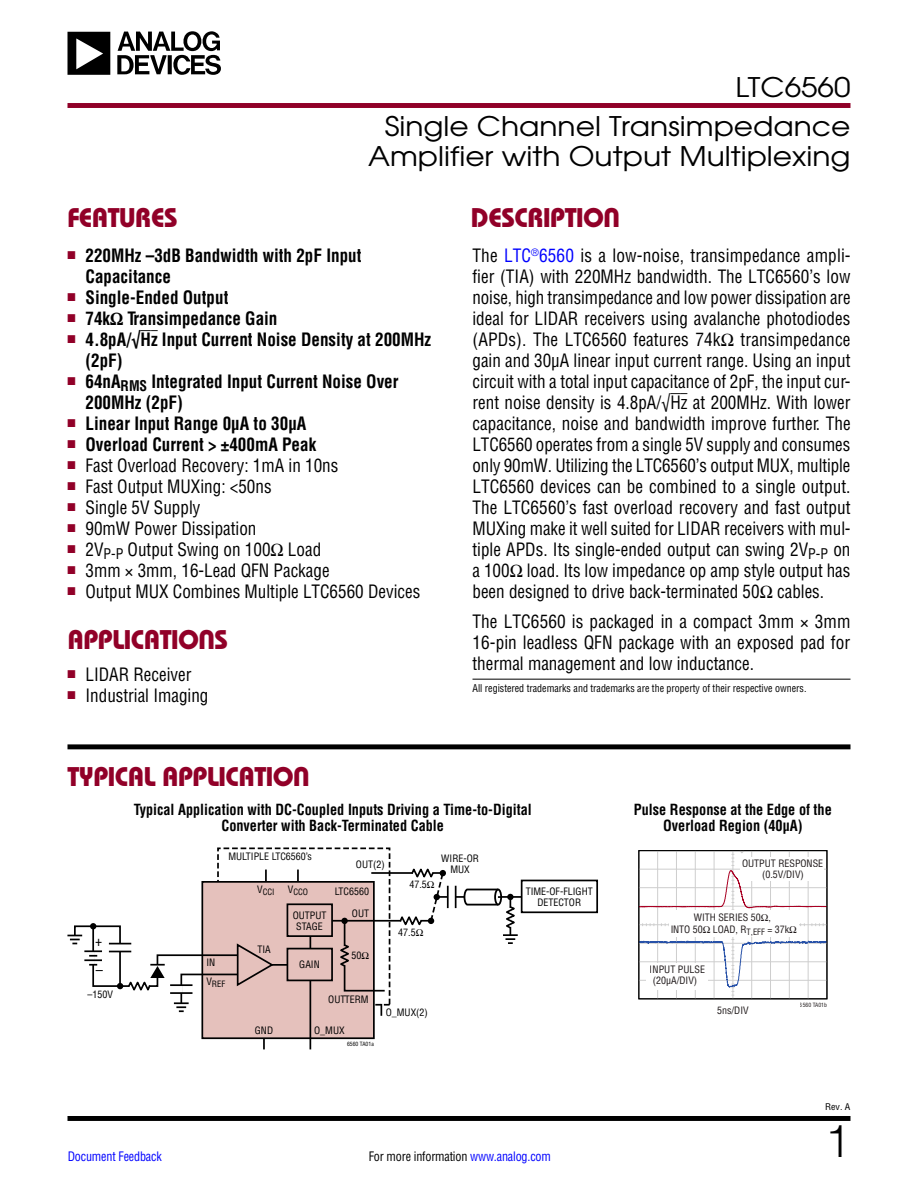
<style>
.page{position:relative;width:918px;height:1188px;background:#fff}
.page>*{position:absolute;margin:0;border:0;box-sizing:border-box;transform-origin:0 0}
.t1{font:300 45px "Helvetica";color:#000}
.t2{font:27px/30px "Avant Garde";color:#000;text-align:right;scale:1.1 1}
.t3{font:27px "Linear Bauhaus";letter-spacing:-.02em;color:#910028}
.t4{font:18px/21px "Linear Helv Cond";color:#000;text-align:justify;scale:.96 1}
.t5{font:700 18px/21px "Linear Helv Cond";color:#000;scale:.95 1}
.t6{font:18px "Linear Helv Cond";color:#000;scale:.95 1}
.t7{font:700 15px/16.5px "Linear Helv Cond";color:#000;text-align:center;scale:.95 1}
.t8{font:14.25px/29.4px "Linear Helv Cond";color:#000}
.t9{font:12.75px "Linear Helv Cond";letter-spacing:-.015em;color:#000;scale:.95 1}
.t10{font:12.75px "Linear Helv Cond";letter-spacing:-.015em;color:#00f;scale:.95 1}
.t11{font:10.5px "Linear Helv Cond";color:#000;scale:.95 1}
.t12{font:10.05px/11.4px "Linear Helv Cond";color:#000;text-align:center}
.t13{font:10.05px/11.4px "Linear Helv Cond";color:#1f191a;text-align:center}
.t14{font:9px "Linear Helv Cond";color:#000;scale:1.1 1}
.t15{font:8.55px "Linear Helv Cond";color:#000}
.t16{font:5.7px "Linear Helv Cond";color:#000}
.t17{font:5.7px "Linear Helv Cond";color:#1f191a}
.s1{color:#00f}
.s2{font-family:"Linear Helv Cond Ovr"}
</style>
<div class="page">
<div style="left:68px;top:1116px;width:782px;height:5px;background:#000"></div>
<div style="left:68px;top:103px;width:782px;height:5px;background:#900028"></div>
<svg style="left:68px;top:31px;width:153px;height:44px"></svg>
<div style="left:68px;top:744px;width:782px;height:5px;background:#000"></div>
<hr style="left:472px;top:679px;width:378px;height:1px;background:#000">
<div style="left:217px;top:848px;width:173px;height:158px;border:2px dashed #000"></div>
<hr style="left:372px;top:872px;width:71px;height:2px;background:#000">
<svg style="left:265px;top:870px;width:2px;height:11px"></svg>
<svg style="left:297px;top:870px;width:2px;height:11px"></svg>
<svg style="left:263px;top:1039px;width:2px;height:10px"></svg>
<div style="left:202px;top:882px;width:172px;height:156px;background:#e5c1bc"></div>
<div style="left:201px;top:881px;width:174px;height:158px;border:2px solid #000"></div>
<hr style="left:310px;top:981px;width:1px;height:68px;background:#000">
<div style="left:287px;top:948px;width:46px;height:33px;border:2px solid #000"></div>
<hr style="left:437px;top:896px;width:84px;height:2px;background:#000">
<hr style="left:332px;top:920px;width:99px;height:2px;background:#000">
<div style="left:287px;top:903px;width:46px;height:34px;border:2px solid #000"></div>
<div style="left:521px;top:880px;width:77px;height:33px;border:2px solid #000"></div>
<svg style="left:463px;top:888px;width:55px;height:56px"></svg>
<hr style="left:455px;top:886px;width:2px;height:22px;background:#000">
<div style="left:341px;top:918px;width:7px;height:6px;background:#000;border-radius:50%"></div>
<svg style="left:340px;top:919px;width:46px;height:73px"></svg>
<svg style="left:400px;top:869px;width:56px;height:56px"></svg>
<svg style="left:67px;top:923px;width:220px;height:89px"></svg>
<svg style="left:640px;top:852px;width:185px;height:145px"></svg>
<div style="left:638px;top:850px;width:189px;height:149px;border:1px solid #000"></div>
<div style="left:669px;top:911px;width:129px;height:26px;background:#fff"></div>
<div style="left:740px;top:857px;width:84px;height:24px;background:#fff"></div>
<div style="left:646px;top:963px;width:62px;height:26px;background:#fff"></div>
<h2 class="t2" style="left:736px;top:72px;width:106px">LTC6560</h2>
<h2 class="t2" style="left:368px;top:111px;width:440px">Single Channel Transimpedance<br>Amplifier with Output Multiplexing</h2>
<h2 class="t3" style="left:68px;top:201px;width:112px">FEATURES</h2>
<h2 class="t3" style="left:471px;top:201px;width:151px">DESCRIPTION</h2>
<p class="t4" style="left:472px;top:244px;width:396px">The <span class="s1">LTC</span><sup>®</sup><span class="s1">6560</span> is a low-noise, transimpedance ampli&shy;fier (TIA) with 220MHz bandwidth. The LTC6560’s low noise, high transimpedance and low power dissipation are ideal for LIDAR receivers using avalanche photodiodes (APDs). The LTC6560 features 74kΩ transimpedance gain and 30µA linear input current range. Using an input circuit with a total input capacitance of 2pF, the input cur&shy;rent noise density is 4.8pA/√<span class="s2">Hz</span> at 200MHz. With lower capacitance, noise and bandwidth improve further. The LTC6560 operates from a single 5V supply and consumes only 90mW. Utilizing the LTC6560’s output MUX, multiple LTC6560 devices can be combined to a single output.<br>The LTC6560’s fast overload recovery and fast output MUXing make it well suited for LIDAR receivers with mul&shy;tiple APDs. Its single-ended output can swing 2V<sub>P-P</sub> on a 100Ω load. Its low impedance op amp style output has been designed to drive back-terminated 50Ω cables.</p>
<p class="t4" style="left:472px;top:610px;width:395px">The LTC6560 is packaged in a compact 3mm × 3mm 16-pin leadless QFN package with an exposed pad for thermal management and low inductance.</p>
<p class="t5" style="left:86px;top:244px;width:292px;text-indent:-18px"><sup>■</sup> 220MHz –3dB Bandwidth with 2pF Input<br>Capacitance</p>
<p class="t5" style="left:67px;top:286px;width:171px"><sup>■</sup> Single-Ended Output</p>
<p class="t5" style="left:67px;top:307px;width:223px"><sup>■</sup> 74kΩ Transimpedance Gain</p>
<p class="t5" style="left:86px;top:328px;width:365px;text-indent:-18px"><sup>■</sup> 4.8pA/√<span class="s2">Hz</span> Input Current Noise Density at 200MHz (2pF)</p>
<p class="t5" style="left:85px;top:370px;width:331px;text-indent:-18px"><sup>■</sup> 64nA<sub>RMS</sub> Integrated Input Current Noise Over<br>200MHz (2pF)</p>
<p class="t5" style="left:67px;top:412px;width:253px"><sup>■</sup> Linear Input Range 0µA to 30µA</p>
<p class="t5" style="left:67px;top:433px;width:263px"><sup>■</sup> Overload Current &gt; ±400mA Peak</p>
<p class="t6" style="left:67px;top:454px;width:287px"><sup>■</sup> Fast Overload Recovery: 1mA in 10ns</p>
<p class="t6" style="left:67px;top:475px;width:216px"><sup>■</sup> Fast Output MUXing: &lt;50ns</p>
<p class="t6" style="left:67px;top:496px;width:141px"><sup>■</sup> Single 5V Supply</p>
<p class="t6" style="left:67px;top:517px;width:200px"><sup>■</sup> 90mW Power Dissipation</p>
<p class="t6" style="left:67px;top:538px;width:269px"><sup>■</sup> 2V<sub>P-P</sub> Output Swing on 100Ω Load</p>
<p class="t6" style="left:67px;top:559px;width:277px"><sup>■</sup> 3mm × 3mm, 16-Lead QFN Package</p>
<p class="t6" style="left:67px;top:580px;width:373px"><sup>■</sup> Output MUX Combines Multiple LTC6560 Devices</p>
<h2 class="t3" style="left:68px;top:622px;width:162px">APPLICATIONS</h2>
<p class="t6" style="left:67px;top:663px;width:132px"><sup>■</sup> LIDAR Receiver</p>
<p class="t6" style="left:67px;top:684px;width:150px"><sup>■</sup> Industrial Imaging</p>
<p class="t11" style="left:472px;top:682px;width:353px">All registered trademarks and trademarks are the property of their respective owners.</p>
<h2 class="t3" style="left:68px;top:760px;width:244px">TYPICAL APPLICATION</h2>
<p class="t7" style="left:134px;top:801px;width:421px">Typical Application with DC-Coupled Inputs Driving a Time-to-Digital<br>Converter with Back-Terminated Cable</p>
<p class="t7" style="left:634px;top:801px;width:210px">Pulse Response at the Edge of the<br>Overload Region (40µA)</p>
<p class="t8" style="left:95px;top:926px;width:9px">+ –</p>
<p class="t12" style="left:87px;top:989px;width:27px">–150V</p>
<p class="t12" style="left:228px;top:851px;width:85px">MULTIPLE LTC6560’s</p>
<p class="t12" style="left:356px;top:859px;width:30px">OUT(2)</p>
<p class="t15" style="left:257px;top:887px;width:19px"><sup>V</sup>CCI</p>
<p class="t12" style="left:335px;top:885px;width:36px">LTC6560</p>
<p class="t15" style="left:288px;top:887px;width:22px"><sup>V</sup>CCO</p>
<p class="t12" style="left:206px;top:957px;width:10px">IN</p>
<p class="t15" style="left:206px;top:979px;width:20px"><sup>V</sup>REF</p>
<p class="t12" style="left:257px;top:944px;width:15px">TIA</p>
<p class="t12" style="left:293px;top:909px;width:35px">OUTPUT<br>STAGE</p>
<p class="t12" style="left:299px;top:959px;width:22px">GAIN</p>
<p class="t12" style="left:352px;top:907px;width:19px">OUT</p>
<p class="t12" style="left:352px;top:950px;width:19px">50Ω</p>
<p class="t12" style="left:328px;top:993px;width:42px">OUTTERM</p>
<p class="t12" style="left:441px;top:852px;width:39px">WIRE-OR<br>MUX</p>
<p class="t12" style="left:409px;top:879px;width:27px">47.5Ω</p>
<p class="t12" style="left:398px;top:926px;width:27px">47.5Ω</p>
<p class="t12" style="left:255px;top:1025px;width:20px">GND</p>
<p class="t12" style="left:314px;top:1025px;width:32px">O_MUX</p>
<p class="t16" style="left:347px;top:1041px;width:28px">6560 TA01a</p>
<p class="t12" style="left:386px;top:1007px;width:44px">O_MUX(2)</p>
<p class="t12" style="left:526px;top:885px;width:69px">TIME-OF-FLIGHT<br>DETECTOR</p>
<p class="t10" style="left:68px;top:1148px;width:101px">Document Feedback</p>
<p class="t9" style="left:369px;top:1148px;width:193px">For more information <span class="s1">www.analog.com</span></p>
<p class="t13" style="left:742px;top:857px;width:83px">OUTPUT RESPONSE (0.5V/DIV)</p>
<p class="t13" style="left:670px;top:912px;width:128px;line-height:12px">WITH SERIES 50Ω,<br>INTO 50Ω LOAD, R<sub>T,EFF</sub> = 37kΩ</p>
<p class="t13" style="left:650px;top:963px;width:57px">INPUT PULSE (20µA/DIV)</p>
<p class="t13" style="left:717px;top:1005px;width:33px">5ns/DIV</p>
<p class="t17" style="left:800px;top:1001px;width:29px">6560 TA01b</p>
<p class="t14" style="left:825px;top:1102px;width:24px">Rev. A</p>
<h1 class="t1" style="left:825px;top:1113px;width:27px">1</h1>
</div>
